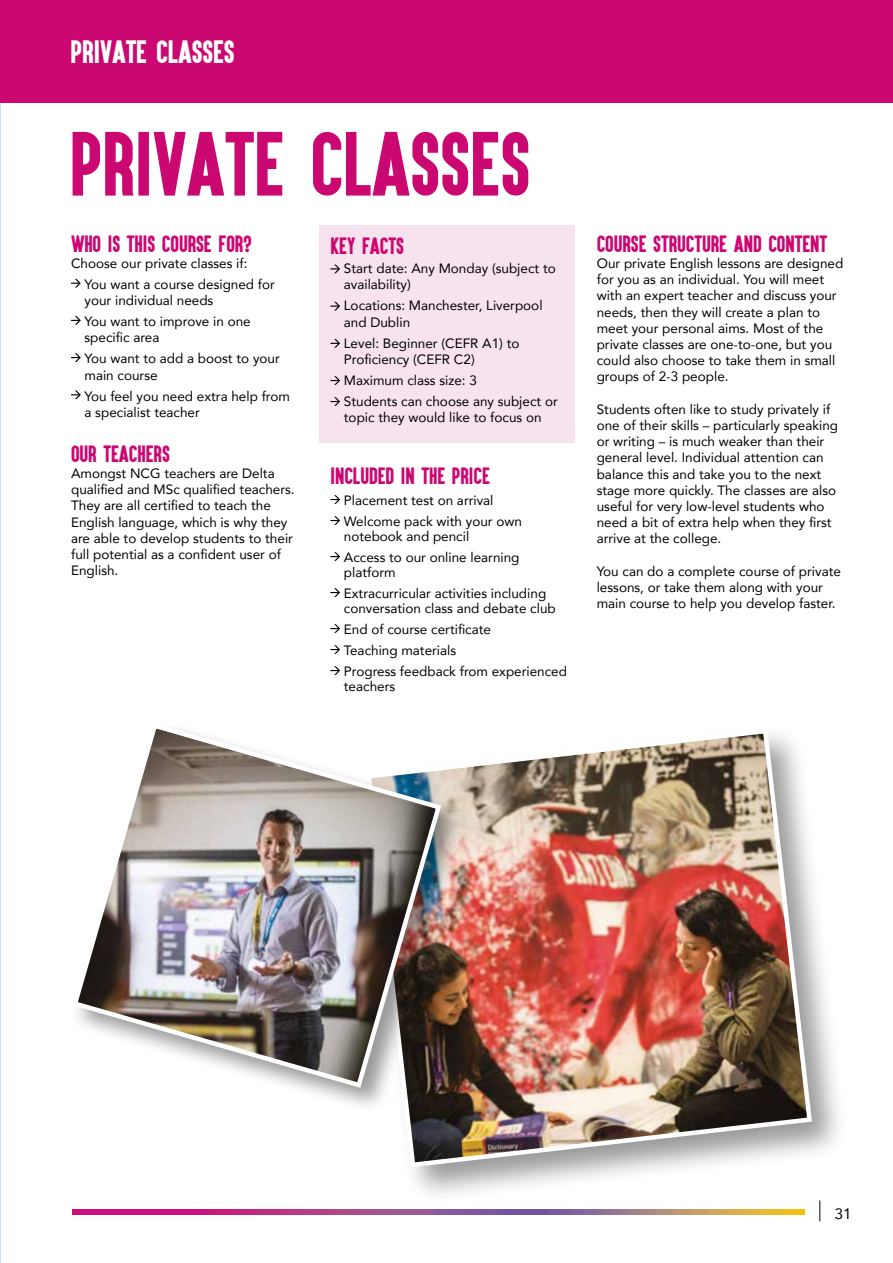
<style>
.page{position:relative;width:893px;height:1263px;background:#fff}
.page>*{position:absolute;margin:0;border:0;box-sizing:border-box;transform-origin:0 0}
.t1{font:75px "Aku&Kamu";color:#cb0772}
.t2{font:26.7px "Aku&Kamu";color:#fff}
.t3{font:19.5px "Aku&Kamu";color:#cb0772}
.t4{font:15px "Avenir";color:#000}
.t5{font:13.5px/16.2px "Avenir";color:#000}
</style>
<div class="page">
<img style="left:72px;top:1210px;width:732px;height:5px">
<svg style="left:820px;top:1204px;width:1px;height:17px"></svg>
<div style="left:0;top:0;width:893px;height:102px;background:#cb0772"></div>
<div style="left:320px;top:226px;width:255px;height:217px;background:#f7e3ed"></div>
<svg style="left:71px;top:279px;width:10px;height:8px"></svg>
<svg style="left:71px;top:316px;width:10px;height:9px"></svg>
<svg style="left:71px;top:353px;width:10px;height:9px"></svg>
<svg style="left:71px;top:390px;width:10px;height:9px"></svg>
<svg style="left:330px;top:265px;width:10px;height:8px"></svg>
<svg style="left:330px;top:302px;width:10px;height:8px"></svg>
<svg style="left:330px;top:339px;width:10px;height:9px"></svg>
<svg style="left:330px;top:376px;width:10px;height:9px"></svg>
<svg style="left:330px;top:397px;width:10px;height:9px"></svg>
<svg style="left:330px;top:495px;width:10px;height:9px"></svg>
<svg style="left:330px;top:516px;width:10px;height:9px"></svg>
<svg style="left:330px;top:552px;width:10px;height:9px"></svg>
<svg style="left:330px;top:588px;width:10px;height:9px"></svg>
<svg style="left:330px;top:624px;width:10px;height:9px"></svg>
<svg style="left:330px;top:645px;width:10px;height:9px"></svg>
<svg style="left:330px;top:666px;width:10px;height:9px"></svg>
<div style="left:361px;top:724px;width:488px;height:480px;background:#000;opacity:.4"></div>
<img style="left:364px;top:726px;width:450px;height:444px">
<div style="left:69px;top:720px;width:399px;height:394px;background:#000;opacity:.4"></div>
<img style="left:70px;top:720px;width:374px;height:370px">
<h2 class="t2" style="left:70px;top:34px;width:166px">PRIVATE CLASSES</h2>
<h1 class="t1" style="left:70px;top:115px;width:462px">PRIVATE CLASSES</h1>
<h3 class="t3" style="left:71px;top:231px;width:182px">WHO IS THIS COURSE FOR?</h3>
<p class="t5" style="left:85px;top:252px;width:192px;line-height:21px;text-indent:-13px">Choose our private classes if:<br>You want a course designed for</p>
<p class="t5" style="left:85px;top:290px;width:168px;line-height:21px">your individual needs<br>You want to improve in one</p>
<p class="t5" style="left:85px;top:327px;width:197px;line-height:21px">specific area<br>You want to add a boost to your</p>
<p class="t5" style="left:85px;top:364px;width:207px;line-height:21px">main course<br>You feel you need extra help from</p>
<p class="t5" style="left:85px;top:404px;width:117px">a specialist teacher</p>
<h3 class="t3" style="left:71px;top:441px;width:100px">OUR TEACHERS</h3>
<p class="t5" style="left:71px;top:465px;width:225px">Amongst NCG teachers are Delta qualified and MSc qualified teachers.<br>They are all certified to teach the<br>English language, which is why they are able to develop students to their full potential as a confident user of<br>English.</p>
<h3 class="t3" style="left:330px;top:233px;width:75px">KEY FACTS</h3>
<p class="t5" style="left:344px;top:260px;width:213px">Start date: Any Monday (subject to availability)</p>
<p class="t5" style="left:344px;top:297px;width:200px">Locations: Manchester, Liverpool and Dublin</p>
<p class="t5" style="left:344px;top:334px;width:177px">Level: Beginner (CEFR A1) to<br>Proficiency (CEFR C2)</p>
<p class="t5" style="left:344px;top:369px;width:215px;line-height:21px">Maximum class size: 3<br>Students can choose any subject or</p>
<p class="t5" style="left:344px;top:409px;width:199px">topic they would like to focus on</p>
<h3 class="t3" style="left:330px;top:463px;width:161px">INCLUDED IN THE PRICE</h3>
<p class="t5" style="left:344px;top:490px;width:179px;line-height:21px">Placement test on arrival<br>Welcome pack with your own</p>
<p class="t5" style="left:344px;top:526px;width:177px;line-height:21px">notebook and pencil<br>Access to our online learning</p>
<p class="t5" style="left:344px;top:562px;width:204px;line-height:21px">platform<br>Extracurricular activities including</p>
<p class="t5" style="left:344px;top:598px;width:225px;line-height:21px">conversation class and debate club<br>End of course certificate<br>Teaching materials<br>Progress feedback from experienced</p>
<p class="t5" style="left:344px;top:678px;width:53px">teachers</p>
<h3 class="t3" style="left:597px;top:231px;width:232px">COURSE STRUCTURE AND CONTENT</h3>
<p class="t5" style="left:597px;top:255px;width:248px">Our private English lessons are designed for you as an individual. You will meet with an expert teacher and discuss your needs, then they will create a plan to meet your personal aims. Most of the private classes are one-to-one, but you could also choose to take them in small groups of 2-3 people.</p>
<p class="t5" style="left:597px;top:401px;width:243px">Students often like to study privately if one of their skills – particularly speaking or writing – is much weaker than their general level. Individual attention can balance this and take you to the next stage more quickly. The classes are also useful for very low-level students who need a bit of extra help when they first arrive at the college.</p>
<p class="t5" style="left:597px;top:563px;width:246px">You can do a complete course of private lessons, or take them along with your main course to help you develop faster.</p>
<p class="t4" style="left:835px;top:1201px;width:18px">31</p>
</div>
